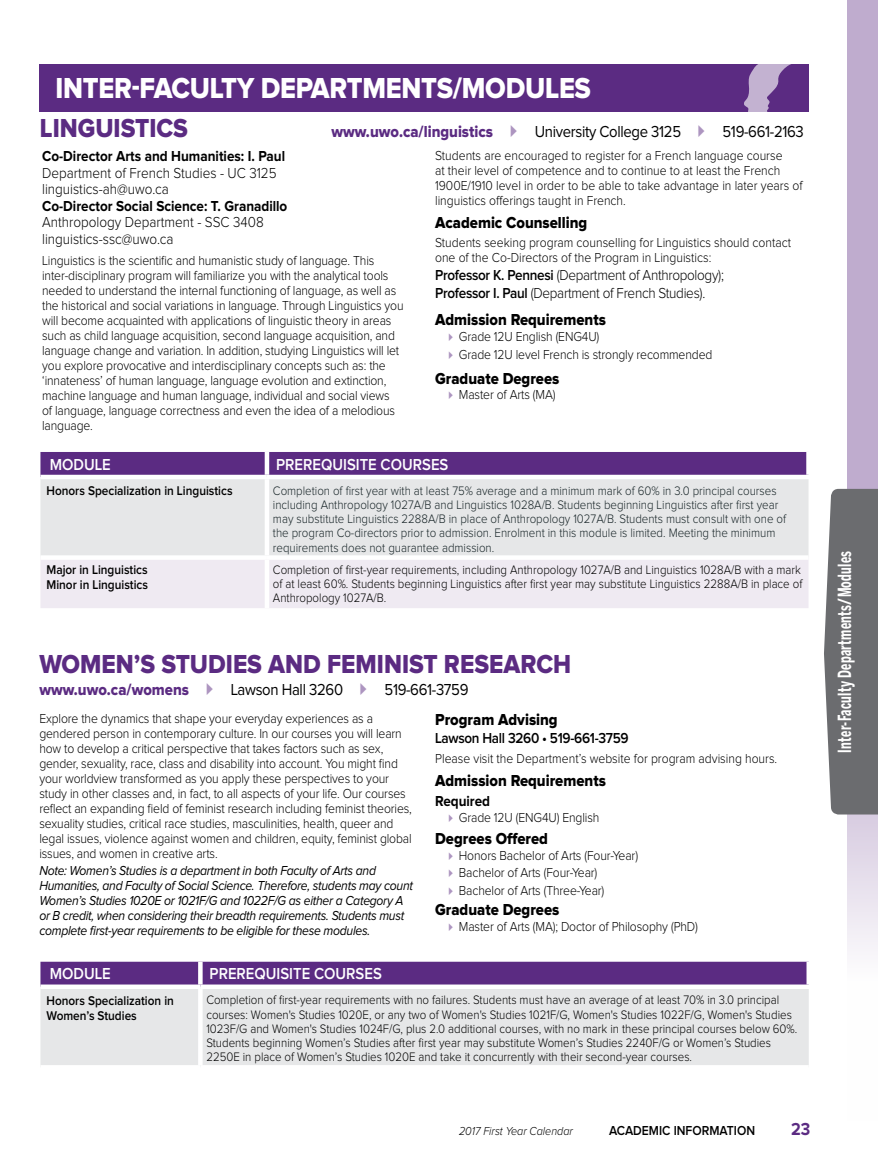
<style>
.page{position:relative;width:878px;height:1161px;background:#fff}
.page>*{position:absolute;margin:0;border:0;box-sizing:border-box;transform-origin:0 0}
.t1{font:30px "Proxima Nova Extrabld";letter-spacing:-.01em;color:#fff;scale:.9 1}
.t2{font:27px "Proxima Nova Extrabld";color:#5b2b82;scale:.9 1}
.t3{font:700 18px "Benton Sans Cond";letter-spacing:.025em;color:#fff;scale:.7 1}
.t4{font:700 18px "Proxima Nova";color:#5b2b82;scale:.9 1}
.t5{font:16.5px "Proxima Nova Extrabld";color:#000;scale:.9 1}
.t6{font:16.5px "Proxima Nova";letter-spacing:-.02em;color:#000;scale:.9 1}
.t7{font:600 16.5px "Proxima Nova";color:#fff;scale:.9 1}
.t8{font:16.5px "Proxima Nova Extrabld";color:#5b2b82;scale:.9 1}
.t9{font:300 15px/16.5px "Proxima Nova";color:#000;scale:.9 1}
.t10{font:300 15px/18px "Proxima Nova";letter-spacing:-.02em;color:#000;scale:.9 1}
.t11{font:700 15px "Proxima Nova";color:#000;scale:.9 1}
.t12{font:600 15px "Proxima Nova";letter-spacing:-.02em;color:#000;scale:.9 1}
.t13{font:300 13.5px/15px "Proxima Nova";letter-spacing:-.01em;color:#000;scale:.9 1}
.t14{font:italic 13.5px/15px "Proxima Nova";letter-spacing:-.02em;color:#000;scale:.9 1}
.t15{font:600 13.5px "Proxima Nova";color:#000;scale:.9 1}
.t16{font:600 13.2px/15.1px "Proxima Nova";color:#000;scale:.9 1}
.t17{font:300 12.75px/14.2px "Proxima Nova";color:#000;text-align:justify;scale:.9 1}
.t18{font:300 12.75px/14.2px "Proxima Nova";color:#172427;scale:.9 1}
.t19{font:italic 300 12px "Proxima Nova";color:#000;scale:.9 1}
.s1{font-weight:600}
</style>
<div class="page">
<svg style="left:847px;top:0;width:31px;height:952px;background:#c7b7d4"></svg>
<div style="left:39px;top:64px;width:770px;height:48px;background:#5b2b82"></div>
<svg style="left:744px;top:64px;width:47px;height:48px"></svg>
<div style="left:831px;top:489px;width:47px;height:326px;background:#6b6c6f"></div>
<div style="left:40px;top:452px;width:766px;height:23px;background:#5b2b82"></div>
<div style="left:40px;top:479px;width:768px;height:76px;background:#e6e7e8"></div>
<div style="left:40px;top:560px;width:768px;height:48px;background:#efeaf2"></div>
<hr style="left:265px;top:479px;width:4px;height:76px;background:#fff">
<hr style="left:265px;top:560px;width:4px;height:48px;background:#fff">
<hr style="left:265px;top:452px;width:4px;height:23px;background:#fff">
<svg style="left:806px;top:452px;width:3px;height:23px"></svg>
<div style="left:40px;top:962px;width:766px;height:23px;background:#5b2b82"></div>
<div style="left:40px;top:989px;width:768px;height:76px;background:#e6e7e8"></div>
<div style="left:198px;top:989px;width:5px;height:76px;background:#fff"></div>
<div style="left:198px;top:962px;width:5px;height:23px;background:#fff"></div>
<h1 class="t1" style="left:56px;top:74px;width:596px">INTER-FACULTY DEPARTMENTS/MODULES</h1>
<h2 class="t2" style="left:40px;top:116px;width:166px">LINGUISTICS</h2>
<p class="t8" style="left:331px;top:124px;width:181px">www.uwo.ca/linguistics</p>
<p class="t6" style="left:535px;top:124px;width:164px">University College 3125</p>
<p class="t6" style="left:722px;top:124px;width:92px">519-661-2163</p>
<p class="t11" style="left:42px;top:149px;width:271px">Co-Director Arts and Humanities: I. Paul</p>
<p class="t9" style="left:42px;top:165px;width:262px">Department of French Studies - UC 3125 linguistics-ah@uwo.ca</p>
<p class="t11" style="left:42px;top:199px;width:274px">Co-Director Social Science: T. Granadillo</p>
<p class="t9" style="left:42px;top:215px;width:248px">Anthropology Department - SSC 3408 linguistics-ssc@uwo.ca</p>
<p class="t13" style="left:42px;top:254px;width:403px">Linguistics is the scientific and humanistic study of language. This inter-disciplinary program will familiarize you with the analytical tools needed to understand the internal functioning of language, as well as the historical and social variations in language. Through Linguistics you will become acquainted with applications of linguistic theory in areas such as child language acquisition, second language acquisition, and language change and variation. In addition, studying Linguistics will let you explore provocative and interdisciplinary concepts such as: the ‘innateness’ of human language, language evolution and extinction, machine language and human language, individual and social views<br>of language, language correctness and even the idea of a melodious language.</p>
<p class="t13" style="left:435px;top:149px;width:410px">Students are encouraged to register for a French language course<br>at their level of competence and to continue to at least the French 1900E/1910 level in order to be able to take advantage in later years of linguistics offerings taught in French.</p>
<p class="t5" style="left:435px;top:215px;width:171px">Academic Counselling</p>
<p class="t13" style="left:435px;top:236px;width:397px">Students seeking program counselling for Linguistics should contact one of the Co-Directors of the Program in Linguistics:</p>
<p class="t10" style="left:435px;top:267px;width:322px"><span class="s1">Professor K. Pennesi</span> (Department of Anthropology);<br><span class="s1">Professor I. Paul</span> (Department of French Studies).</p>
<p class="t5" style="left:435px;top:312px;width:191px">Admission Requirements</p>
<p class="t13" style="left:459px;top:328px;width:283px;line-height:17.9px">Grade 12U English (ENG4U)<br>Grade 12U level French is strongly recommended</p>
<p class="t5" style="left:435px;top:371px;width:140px">Graduate Degrees</p>
<p class="t13" style="left:459px;top:388px;width:109px">Master of Arts (MA)</p>
<p class="t7" style="left:50px;top:456px;width:69px">MODULE</p>
<p class="t7" style="left:276px;top:456px;width:193px">PREREQUISITE COURSES</p>
<p class="t16" style="left:46px;top:483px;width:208px">Honors Specialization in Linguistics</p>
<p class="t18" style="left:273px;top:484px;width:571px">Completion of first year with at least 75% average and a minimum mark of 60% in 3.0 principal courses including Anthropology 1027A/B and Linguistics 1028A/B. Students beginning Linguistics after first year may substitute Linguistics 2288A/B in place of Anthropology 1027A/B. Students must consult with one of the program Co-directors prior to admission. Enrolment in this module is limited. Meeting the minimum requirements does not guarantee admission.</p>
<p class="t16" style="left:46px;top:563px;width:114px">Major in Linguistics<br>Minor in Linguistics</p>
<p class="t17" style="left:273px;top:563px;width:589px">Completion of first-year requirements, including Anthropology 1027A/B and Linguistics 1028A/B with a mark of at least 60%. Students beginning Linguistics after first year may substitute Linguistics 2288A/B in place of Anthropology 1027A/B.</p>
<h2 class="t2" style="left:39px;top:652px;width:592px">WOMEN’S STUDIES AND FEMINIST RESEARCH</h2>
<p class="t8" style="left:39px;top:682px;width:168px">www.uwo.ca/womens</p>
<p class="t6" style="left:231px;top:682px;width:126px">Lawson Hall 3260</p>
<p class="t6" style="left:384px;top:682px;width:95px">519-661-3759</p>
<p class="t13" style="left:39px;top:712px;width:415px">Explore the dynamics that shape your everyday experiences as a gendered person in contemporary culture. In our courses you will learn how to develop a critical perspective that takes factors such as sex, gender, sexuality, race, class and disability into account. You might find your worldview transformed as you apply these perspectives to your study in other classes and, in fact, to all aspects of your life. Our courses reflect an expanding field of feminist research including feminist theories, sexuality studies, critical race studies, masculinities, health, queer and legal issues, violence against women and children, equity, feminist global issues, and women in creative arts.</p>
<p class="t14" style="left:39px;top:864px;width:416px">Note: Women’s Studies is a department in both Faculty of Arts and Humanities, and Faculty of Social Science. Therefore, students may count Women’s Studies 1020E or 1021F/G and 1022F/G as either a Category A or B credit, when considering their breadth requirements. Students must complete first-year requirements to be eligible for these modules.</p>
<p class="t5" style="left:435px;top:712px;width:138px">Program Advising</p>
<p class="t12" style="left:435px;top:731px;width:216px">Lawson Hall 3260 • 519-661-3759</p>
<p class="t13" style="left:435px;top:751px;width:381px">Please visit the Department’s website for program advising hours.</p>
<p class="t5" style="left:435px;top:773px;width:191px">Admission Requirements</p>
<p class="t11" style="left:435px;top:794px;width:63px">Required</p>
<p class="t13" style="left:459px;top:810px;width:158px">Grade 12U (ENG4U) English</p>
<p class="t5" style="left:435px;top:831px;width:127px">Degrees Offered</p>
<p class="t13" style="left:459px;top:847px;width:201px;line-height:17.9px">Honors Bachelor of Arts (Four-Year)<br>Bachelor of Arts (Four-Year)<br>Bachelor of Arts (Three-Year)</p>
<p class="t5" style="left:435px;top:902px;width:140px">Graduate Degrees</p>
<p class="t13" style="left:459px;top:919px;width:267px">Master of Arts (MA); Doctor of Philosophy (PhD)</p>
<p class="t7" style="left:50px;top:966px;width:69px">MODULE</p>
<p class="t7" style="left:210px;top:966px;width:193px">PREREQUISITE COURSES</p>
<p class="t16" style="left:46px;top:993px;width:143px">Honors Specialization in<br>Women’s Studies</p>
<p class="t17" style="left:206px;top:994px;width:658px;text-align:left">Completion of first-year requirements with no failures. Students must have an average of at least 70% in 3.0 principal courses: Women's Studies 1020E, or any two of Women's Studies 1021F/G, Women's Studies 1022F/G, Women's Studies 1023F/G and Women's Studies 1024F/G, plus 2.0 additional courses, with no mark in these principal courses below 60%.<br>Students beginning Women’s Studies after first year may substitute Women’s Studies 2240F/G or Women’s Studies 2250E in place of Women’s Studies 1020E and take it concurrently with their second-year courses.</p>
<p class="t19" style="left:459px;top:1125px;width:128px">2017 First Year Calendar</p>
<p class="t15" style="left:609px;top:1124px;width:164px">ACADEMIC INFORMATION</p>
<h3 class="t4" style="left:791px;top:1120px;width:23px">23</h3>
<h3 class="t3" style="left:834px;top:753px;width:290px;rotate:-90deg">Inter-Faculty Departments/Modules</h3>
</div>
